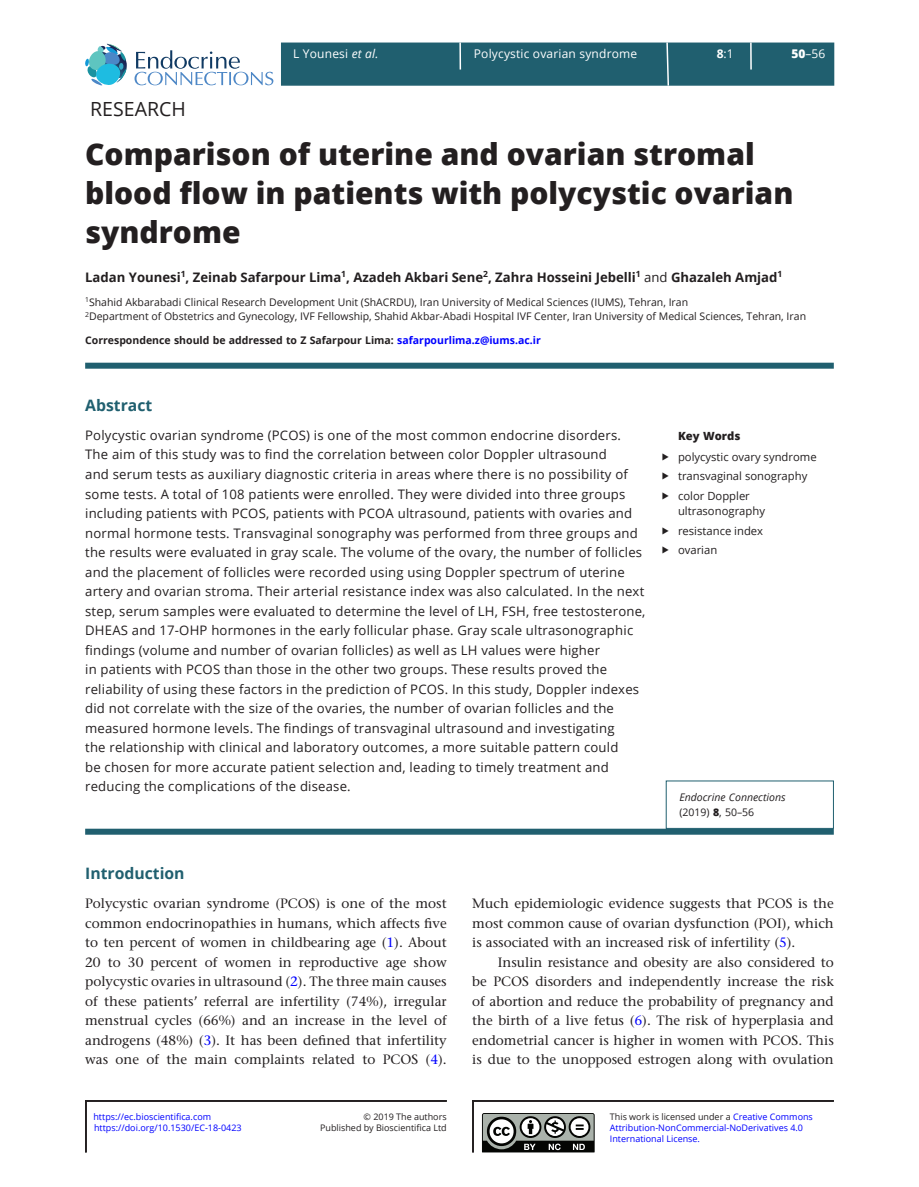
<style>
.page{position:relative;width:919px;height:1187px;background:#fff}
.page>*{position:absolute;margin:0;border:0;box-sizing:border-box;transform-origin:0 0}
.CT{font:800 30px/39px "Open Sans";color:#231f20}
.AT{font:19.5px "Open Sans";color:#231f20}
.H1_Rule{font:700 15.75px "Open Sans";color:#205f6f}
.ABS_H{font:700 15.75px "Open Sans";color:#205f6f}
.TXT{font:500 13.5px/19.5px "Stone Serif Std";color:#231f20;text-align:justify}
.TXI{font:500 13.5px/19.5px "Stone Serif Std";color:#231f20;text-align:justify}
.ABS_TXT{font:13.2px/19.5px "Open Sans";letter-spacing:.015em;color:#231f20}
.AU{font:700 13.2px "Open Sans";color:#231f20}
.t1{font:12px "Open Sans";letter-spacing:.015em;color:#fff}
.t2{font:11.25px/15px "Open Sans";color:#231f20}
.Keywords_Head{font:800 11.25px "Open Sans";color:#231f20}
.Address{font:10.5px/14.7px "Open Sans";color:#231f20}
.Corres{font:700 10.5px "Open Sans";color:#231f20}
.Corres-2{font:italic 10.5px "Open Sans";color:#231f20}
.Corres-3{font:10.5px "Open Sans";color:#231f20}
.t3{font:9px/11.2px "Open Sans";color:#00f}
.t4{font:9px/11.6px "Open Sans";color:#231f20;text-align:right}
.s1{font-style:italic}
.s2{font-weight:700}
.s3{font-weight:800}
.s4{font-weight:400}
.s5{color:#00f}
.s6{color:#231f20}
</style>
<div class="page">
<div style="left:281px;top:43px;width:553px;height:43px;background:#205f6f;border:2px solid #205f6f"></div>
<svg style="left:750px;top:43px;width:1px;height:27px"></svg>
<svg style="left:665px;top:42px;width:4px;height:44px"></svg>
<hr style="left:459px;top:43px;width:2px;height:27px;background:#fff">
<svg style="left:134px;top:50px;width:139px;height:35px"></svg>
<svg style="left:85px;top:44px;width:42px;height:41px"></svg>
<div style="left:85px;top:362px;width:748px;height:6px;background:#205f6f"></div>
<div style="left:85px;top:828px;width:748px;height:6px;background:#205f6f"></div>
<hr style="left:85px;top:1100px;width:361px;height:1px;background:#231f20">
<hr style="left:85px;top:1100px;width:2px;height:52px;background:#231f20">
<hr style="left:472px;top:1100px;width:361px;height:1px;background:#231f20">
<hr style="left:472px;top:1100px;width:1px;height:52px;background:#231f20">
<svg style="left:482px;top:1113px;width:113px;height:40px"></svg>
<p class="t1" style="left:293px;top:46px;width:87px">L Younesi <span class="s1">et al.</span></p>
<p class="t1" style="left:474px;top:46px;width:165px">Polycystic ovarian syndrome</p>
<p class="t1" style="left:716px;top:46px;width:18px"><span class="s2">8</span>:1</p>
<p class="t1" style="left:791px;top:46px;width:35px"><span class="s3">50</span>–56</p>
<p class="AT" style="left:90px;top:96px;width:97px">RESEARCH</p>
<p class="CT" style="left:85px;top:133px;width:709px">Comparison of uterine and ovarian stromal blood flow in patients with polycystic ovarian syndrome</p>
<p class="AU" style="left:85px;top:268px;width:698px">Ladan Younesi<sup>1</sup>, Zeinab Safarpour Lima<sup>1</sup>, Azadeh Akbari Sene<sup>2</sup>, Zahra Hosseini Jebelli<sup>1</sup> <span class="s4">and</span> Ghazaleh Amjad<sup>1</sup></p>
<p class="Address" style="left:85px;top:294px;width:722px"><sup>1</sup>Shahid Akbarabadi Clinical Research Development Unit (ShACRDU), Iran University of Medical Sciences (IUMS), Tehran, Iran<br><sup>2</sup>Department of Obstetrics and Gynecology, IVF Fellowship, Shahid Akbar-Abadi Hospital IVF Center, Iran University of Medical Sciences, Tehran, Iran</p>
<p class="Corres" style="left:85px;top:332px;width:457px">Correspondence should be addressed to Z Safarpour Lima: <span class="s5">safarpourlima.z@iums.ac.ir</span></p>
<p class="ABS_H" style="left:85px;top:394px;width:69px">Abstract</p>
<p class="ABS_TXT" style="left:85px;top:425px;width:562px">Polycystic ovarian syndrome (PCOS) is one of the most common endocrine disorders.<br>The aim of this study was to find the correlation between color Doppler ultrasound<br>and serum tests as auxiliary diagnostic criteria in areas where there is no possibility of some tests. A total of 108 patients were enrolled. They were divided into three groups including patients with PCOS, patients with PCOA ultrasound, patients with ovaries and normal hormone tests. Transvaginal sonography was performed from three groups and the results were evaluated in gray scale. The volume of the ovary, the number of follicles and the placement of follicles were recorded using using Doppler spectrum of uterine artery and ovarian stroma. Their arterial resistance index was also calculated. In the next step, serum samples were evaluated to determine the level of LH, FSH, free testosterone, DHEAS and 17-OHP hormones in the early follicular phase. Gray scale ultrasonographic findings (volume and number of ovarian follicles) as well as LH values were higher<br>in patients with PCOS than those in the other two groups. These results proved the reliability of using these factors in the prediction of PCOS. In this study, Doppler indexes did not correlate with the size of the ovaries, the number of ovarian follicles and the measured hormone levels. The findings of transvaginal ultrasound and investigating<br>the relationship with clinical and laboratory outcomes, a more suitable pattern could<br>be chosen for more accurate patient selection and, leading to timely treatment and reducing the complications of the disease.</p>
<p class="Keywords_Head" style="left:678px;top:427px;width:64px">Key Words</p>
<p class="t2" style="left:678px;top:449px;width:140px">polycystic ovary syndrome</p>
<p class="t2" style="left:678px;top:468px;width:131px">transvaginal sonography</p>
<p class="t2" style="left:678px;top:488px;width:88px">color Doppler ultrasonography</p>
<p class="t2" style="left:678px;top:522px;width:87px">resistance index</p>
<p class="t2" style="left:678px;top:542px;width:41px">ovarian</p>
<p class="Corres-2" style="left:679px;top:790px;width:108px">Endocrine Connections</p>
<p class="Corres-3" style="left:679px;top:805px;width:76px">(2019) <span class="s3">8</span>, 50–56</p>
<p class="H1_Rule" style="left:85px;top:862px;width:101px">Introduction</p>
<p class="TXT" style="left:85px;top:893px;width:363px">Polycystic ovarian syndrome (PCOS) is one of the most common endocrinopathies in humans, which affects five to ten percent of women in childbearing age (<span class="s5">1</span>). About 20 to 30 percent of women in reproductive age show polycystic ovaries in ultrasound (<span class="s5">2</span>). The three main causes of these patients’ referral are infertility (74%), irregular menstrual cycles (66%) and an increase in the level of androgens (48%) (<span class="s5">3</span>). It has been defined that infertility was one of the main complaints related to PCOS (<span class="s5">4</span>).</p>
<p class="TXT" style="left:472px;top:893px;width:363px">Much epidemiologic evidence suggests that PCOS is the most common cause of ovarian dysfunction (POI), which is associated with an increased risk of infertility (<span class="s5">5</span>).</p>
<p class="TXI" style="left:472px;top:952px;width:363px;text-indent:26px">Insulin resistance and obesity are also considered to be PCOS disorders and independently increase the risk of abortion and reduce the probability of pregnancy and the birth of a live fetus (<span class="s5">6</span>). The risk of hyperplasia and endometrial cancer is higher in women with PCOS. This is due to the unopposed estrogen along with ovulation</p>
<p class="t3" style="left:93px;top:1110px;width:119px">https://ec.bioscientifica.com</p>
<p class="t4" style="left:320px;top:1110px;width:128px">© 2019 The authors<br>Published by Bioscientifica Ltd</p>
<p class="t3" style="left:94px;top:1122px;width:149px">https://doi.org/10.1530/EC-18-0423</p>
<p class="t3" style="left:610px;top:1110px;width:204px"><span class="s6">This work is licensed under a</span> Creative Commons<br>Attribution-NonCommercial-NoDerivatives 4.0<br>International License.</p>
</div>
